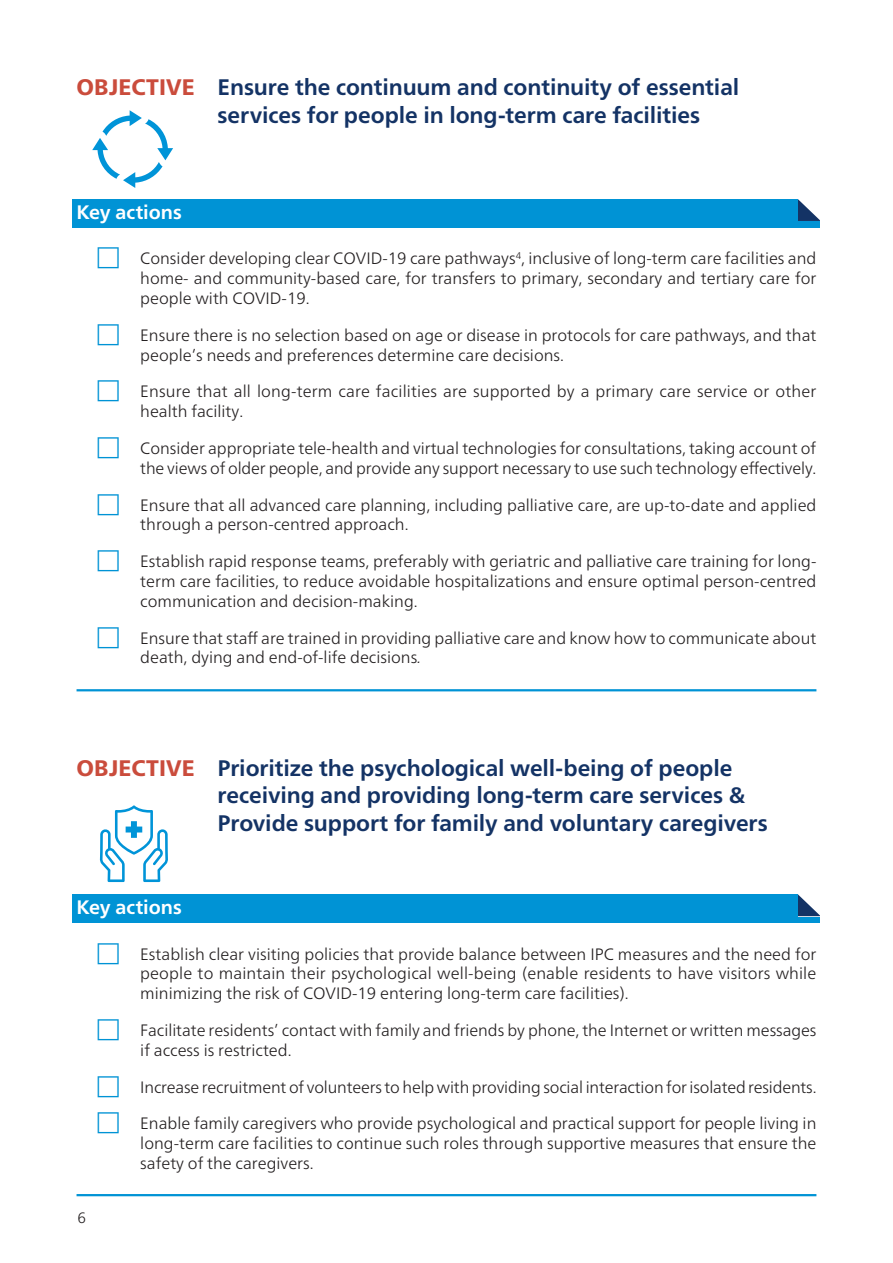
<style>
.page{position:relative;width:893px;height:1263px;background:#fff}
.page>*{position:absolute;margin:0;border:0;box-sizing:border-box;transform-origin:0 0}
.Head2_objective{font:700 22.5px/27.9px "Frutiger Neue LT";letter-spacing:-.005em;color:#143365}
.Key_H{font:700 19.5px "Frutiger Neue LT";letter-spacing:-.005em;color:#fff}
.Body-bullet-1_last{font:300 16.5px/19.8px "Frutiger Neue LT";color:#231f20}
.t1{font:300 15px "Frutiger Neue LT";color:#231f20}
.s1{font-weight:800;color:#ca4c3c}
.s2{font-style:italic}
</style>
<div class="page">
<div style="left:72px;top:199px;width:749px;height:28px;background:#0093d5"></div>
<div style="left:72px;top:894px;width:749px;height:28px;background:#0093d5"></div>
<svg style="left:798px;top:199px;width:23px;height:22px"></svg>
<svg style="left:798px;top:894px;width:23px;height:22px"></svg>
<svg style="left:92px;top:110px;width:81px;height:78px"></svg>
<svg style="left:100px;top:805px;width:68px;height:77px"></svg>
<hr style="left:77px;top:1194px;width:739px;height:2px;background:#0093d5">
<hr style="left:77px;top:689px;width:739px;height:2px;background:#0093d5">
<h2 class="Head2_objective" style="left:218px;top:72px;width:523px;line-height:28.8px;text-indent:-141px"><span class="s1">OBJECTIVE</span> Ensure the continuum and continuity of essential services for people in long-term care facilities</h2>
<h3 class="Key_H" style="left:77px;top:201px;width:107px">Key actions</h3>
<p class="Body-bullet-1_last" style="left:140px;top:249px;width:678px;text-align:justify">Consider developing clear COVID-19 care pathways<sup>4</sup>, inclusive of long-term care facilities and home- and community-based care, for transfers to primary, secondary and tertiary care for people with COVID-19.</p>
<p class="Body-bullet-1_last" style="left:140px;top:325px;width:678px">Ensure there is no selection based on age or disease in protocols for care pathways, and that people’s needs and preferences determine care decisions.</p>
<p class="Body-bullet-1_last" style="left:140px;top:382px;width:677px">Ensure that all long-term care facilities are supported by a primary care service or other health facility.</p>
<p class="Body-bullet-1_last" style="left:140px;top:438px;width:678px">Consider appropriate tele-health and virtual technologies for consultations, taking account of the views of older people, and provide any support necessary to use such technology effectively.</p>
<p class="Body-bullet-1_last" style="left:140px;top:495px;width:678px">Ensure that all advanced care planning, including palliative care, are up-to-date and applied through a person-centred approach.</p>
<p class="Body-bullet-1_last" style="left:140px;top:551px;width:678px;text-align:justify">Establish rapid response teams, preferably with geriatric and palliative care training for long&shy;term care facilities, to reduce avoidable hospitalizations and ensure optimal person-centred communication and decision-making.</p>
<p class="Body-bullet-1_last" style="left:140px;top:628px;width:677px">Ensure that staff are trained in providing palliative care and know how to communicate about death, dying and end-of-life decisions<span class="s2">.</span></p>
<h2 class="Head2_objective" style="left:218px;top:754px;width:552px;text-indent:-141px"><span class="s1">OBJECTIVE</span> Prioritize the psychological well-being of people receiving and providing long-term care services &amp;<br>Provide support for family and voluntary caregivers</h2>
<h3 class="Key_H" style="left:77px;top:896px;width:107px">Key actions</h3>
<p class="Body-bullet-1_last" style="left:140px;top:944px;width:678px;text-align:justify">Establish clear visiting policies that provide balance between IPC measures and the need for people to maintain their psychological well-being (enable residents to have visitors while minimizing the risk of COVID-19 entering long-term care facilities).</p>
<p class="Body-bullet-1_last" style="left:140px;top:1020px;width:678px">Facilitate residents’ contact with family and friends by phone, the Internet or written messages if access is restricted.</p>
<p class="Body-bullet-1_last" style="left:140px;top:1077px;width:678px">Increase recruitment of volunteers to help with providing social interaction for isolatedresidents.</p>
<p class="Body-bullet-1_last" style="left:140px;top:1113px;width:678px;text-align:justify">Enable family caregivers who provide psychological and practical support for people living in long-term care facilities to continue such roles through supportive measures that ensure the safety of the caregivers.</p>
<p class="t1" style="left:77px;top:1209px;width:10px">6</p>
</div>
